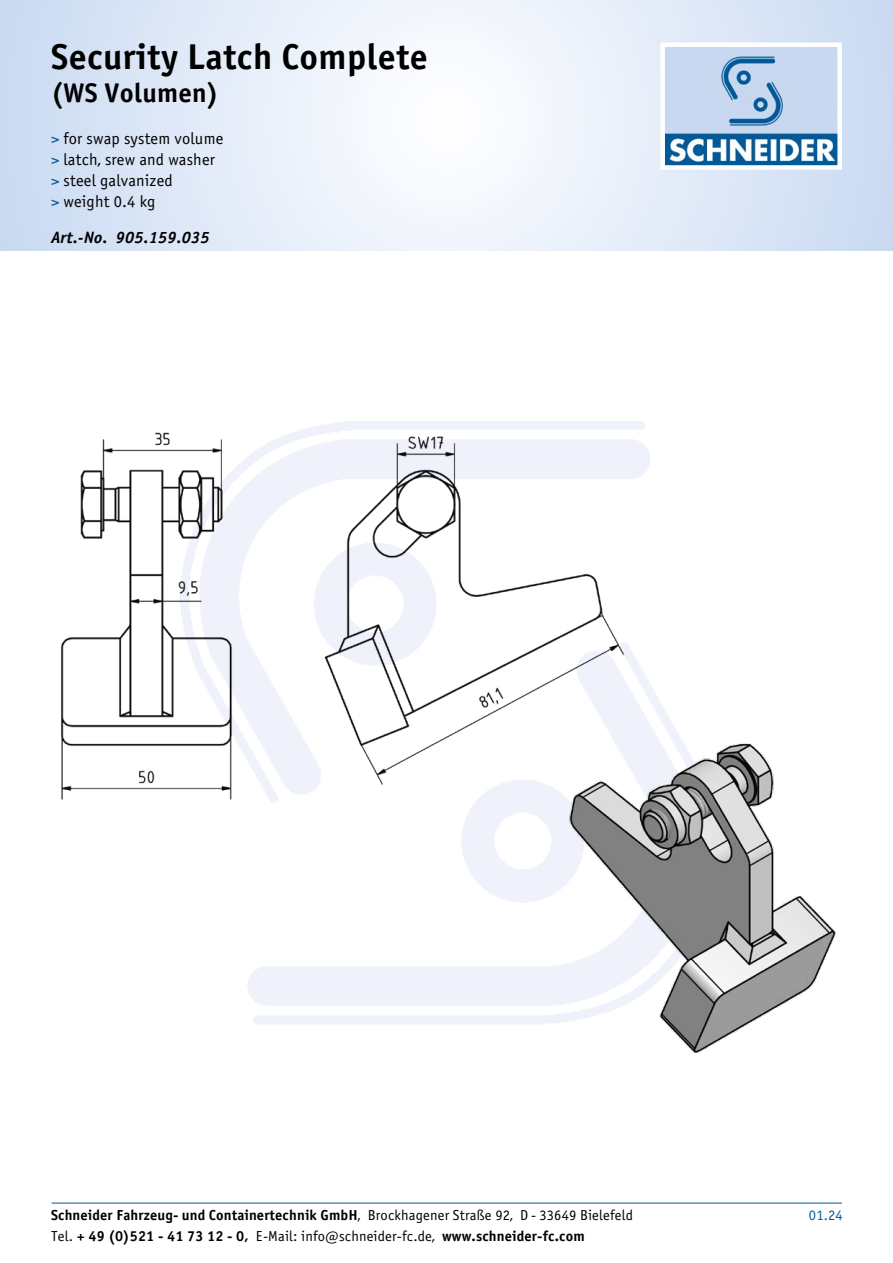
<style>
.page{position:relative;width:893px;height:1263px;background:#fff}
.page>*{position:absolute;margin:0;border:0;box-sizing:border-box;transform-origin:0 0}
.t1{font:36px "Officina Sans Bold ITC";letter-spacing:.01em;color:#000}
.t2{font:27px "Officina Sans Bold ITC";letter-spacing:.01em;color:#000}
.t3{font:16.5px/21px "Officina Sans Book ITC";letter-spacing:.01em;color:#000}
.t4{font:italic 16.5px "Officina Sans Bold ITC";letter-spacing:.01em;color:#000}
.t5{font:14.55px "Officina Sans Bold ITC";letter-spacing:.01em;color:#000}
.t6{font:14.55px "Officina Sans Book ITC";color:#005a9a}
.s1{color:#005a9a}
.s2{font-family:"Officina Sans Book ITC"}
</style>
<div class="page">
<svg style="left:0;top:0;width:893px;height:251px"></svg>
<img style="left:665px;top:48px;width:172px;height:117px">
<div style="left:660px;top:43px;width:182px;height:127px;border:4px solid #fff"></div>
<hr style="left:52px;top:1203px;width:790px;height:1px;background:#005a9a">
<img style="left:61px;top:421px;width:775px;height:632px">
<h1 class="t1" style="left:51px;top:34px;width:378px">Security Latch Complete</h1>
<h2 class="t2" style="left:51px;top:76px;width:169px">(WS Volumen)</h2>
<p class="t3" style="left:51px;top:128px;width:174px"><span class="s1">&gt;</span> for swap system volume <span class="s1">&gt;</span> latch, srew and washer <span class="s1">&gt;</span> steel galvanized<br><span class="s1">&gt;</span> weight 0.4 kg</p>
<p class="t4" style="left:51px;top:227px;width:160px">Art.-No. 905.159.035</p>
<p class="t5" style="left:51px;top:1206px;width:583px">Schneider Fahrzeug- und Containertechnik GmbH<span class="s2">, Brockhagener Straße 92, D - 33649 Bielefeld</span></p>
<p class="t6" style="left:809px;top:1206px;width:35px">01.24</p>
<p class="t5" style="left:51px;top:1227px;width:535px"><span class="s2">Tel.</span> + 49 (0)521 - 41 73 12 - 0, <span class="s2">E-Mail: info@schneider-fc.de,</span> www.schneider-fc.com</p>
</div>
